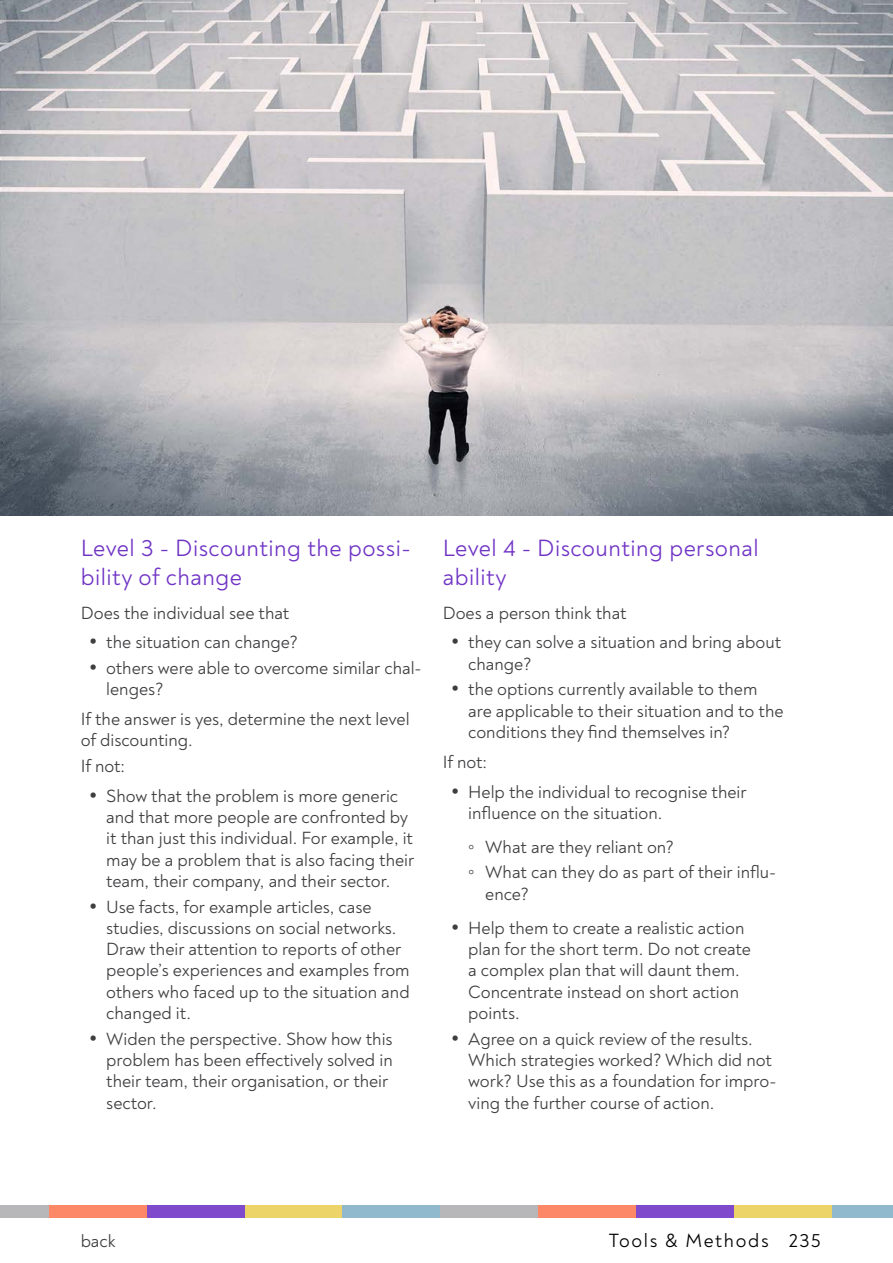
<style>
.page{position:relative;width:893px;height:1263px;background:#fff}
.page>*{position:absolute;margin:0;border:0;box-sizing:border-box;transform-origin:0 0}
.Unterüberschrift_in{font:24px/28.5px "Noah";letter-spacing:.02em;color:#7034c5}
.t1{font:19.5px "Noah";letter-spacing:.085em;color:#000}
.Fließtext_in_Tools{font:18px/21.3px "Noah";color:#3e3d40}
.s1{font-family:"Arial"}
</style>
<div class="page">
<div style="left:0;top:1205px;width:49px;height:13px;background:#b7b7b9"></div>
<div style="left:49px;top:1205px;width:98px;height:13px;background:#fc8867"></div>
<div style="left:147px;top:1205px;width:98px;height:13px;background:#7f4acb"></div>
<div style="left:245px;top:1205px;width:98px;height:13px;background:#ecd469"></div>
<div style="left:343px;top:1205px;width:97px;height:13px;background:#91b9cd"></div>
<div style="left:440px;top:1205px;width:98px;height:13px;background:#b7b7b9"></div>
<div style="left:538px;top:1205px;width:98px;height:13px;background:#fc8867"></div>
<div style="left:636px;top:1205px;width:98px;height:13px;background:#7f4acb"></div>
<div style="left:734px;top:1205px;width:98px;height:13px;background:#ecd469"></div>
<div style="left:832px;top:1205px;width:61px;height:13px;background:#91b9cd"></div>
<img style="left:0;top:0;width:893px;height:516px">
<p class="Unterüberschrift_in" style="left:81px;top:534px;width:332px">Level 3 - Discounting the possi&shy;bility of change</p>
<p class="Fließtext_in_Tools" style="left:81px;top:602px;width:210px">Does the individual see that</p>
<p class="Fließtext_in_Tools" style="left:89px;top:632px;width:210px">• the situation can change?</p>
<p class="Fließtext_in_Tools" style="left:106px;top:657px;width:317px;text-indent:-17px">• others were able to overcome similar chal&shy;lenges?</p>
<p class="Fließtext_in_Tools" style="left:81px;top:709px;width:330px">If the answer is yes, determine the next level of discounting.</p>
<p class="Fließtext_in_Tools" style="left:81px;top:755px;width:46px">If not:</p>
<p class="Fließtext_in_Tools" style="left:106px;top:785px;width:310px;text-indent:-17px">• Show that the problem is more generic and that more people are confronted by it than just this individual. For example, it may be a problem that is also facing their team, their company, and their sector.</p>
<p class="Fließtext_in_Tools" style="left:106px;top:896px;width:305px;text-indent:-17px">• Use facts, for example articles, case studies, discussions on social networks.<br>Draw their attention to reports of other people’s experiences and examples from others who faced up to the situation and changed it.</p>
<p class="Fließtext_in_Tools" style="left:106px;top:1028px;width:288px;text-indent:-17px">• Widen the perspective. Show how this problem has been effectively solved in their team, their organisation, or their sector.</p>
<p class="Unterüberschrift_in" style="left:443px;top:534px;width:318px">Level 4 - Discounting personal ability</p>
<p class="Fließtext_in_Tools" style="left:443px;top:602px;width:185px">Does a person think that</p>
<p class="Fließtext_in_Tools" style="left:468px;top:632px;width:314px;text-indent:-17px">• they can solve a situation and bring about change?</p>
<p class="Fließtext_in_Tools" style="left:468px;top:679px;width:317px;text-indent:-17px">• the options currently available to them are applicable to their situation and to the conditions they find themselves in?</p>
<p class="Fließtext_in_Tools" style="left:443px;top:751px;width:46px">If not:</p>
<p class="Fließtext_in_Tools" style="left:468px;top:781px;width:280px;text-indent:-17px">• Help the individual to recognise their influence on the situation.</p>
<p class="Fließtext_in_Tools" style="left:468px;top:836px;width:207px"><span class="s1">◦</span> What are they reliant on?</p>
<p class="Fließtext_in_Tools" style="left:485px;top:862px;width:292px;text-indent:-17px"><span class="s1">◦</span> What can they do as part of their influ&shy;ence?</p>
<p class="Fließtext_in_Tools" style="left:468px;top:917px;width:284px;text-indent:-17px">• Help them to create a realistic action plan for the short term. Do not create a complex plan that will daunt them.<br>Concentrate instead on short action points.</p>
<p class="Fließtext_in_Tools" style="left:468px;top:1028px;width:310px;text-indent:-17px">• Agree on a quick review of the results.<br>Which strategies worked? Which did not work? Use this as a foundation for impro&shy;ving the further course of action.</p>
<p class="Fließtext_in_Tools" style="left:81px;top:1230px;width:36px">back</p>
<p class="t1" style="left:609px;top:1229px;width:213px">Tools &amp; Methods 235</p>
</div>
